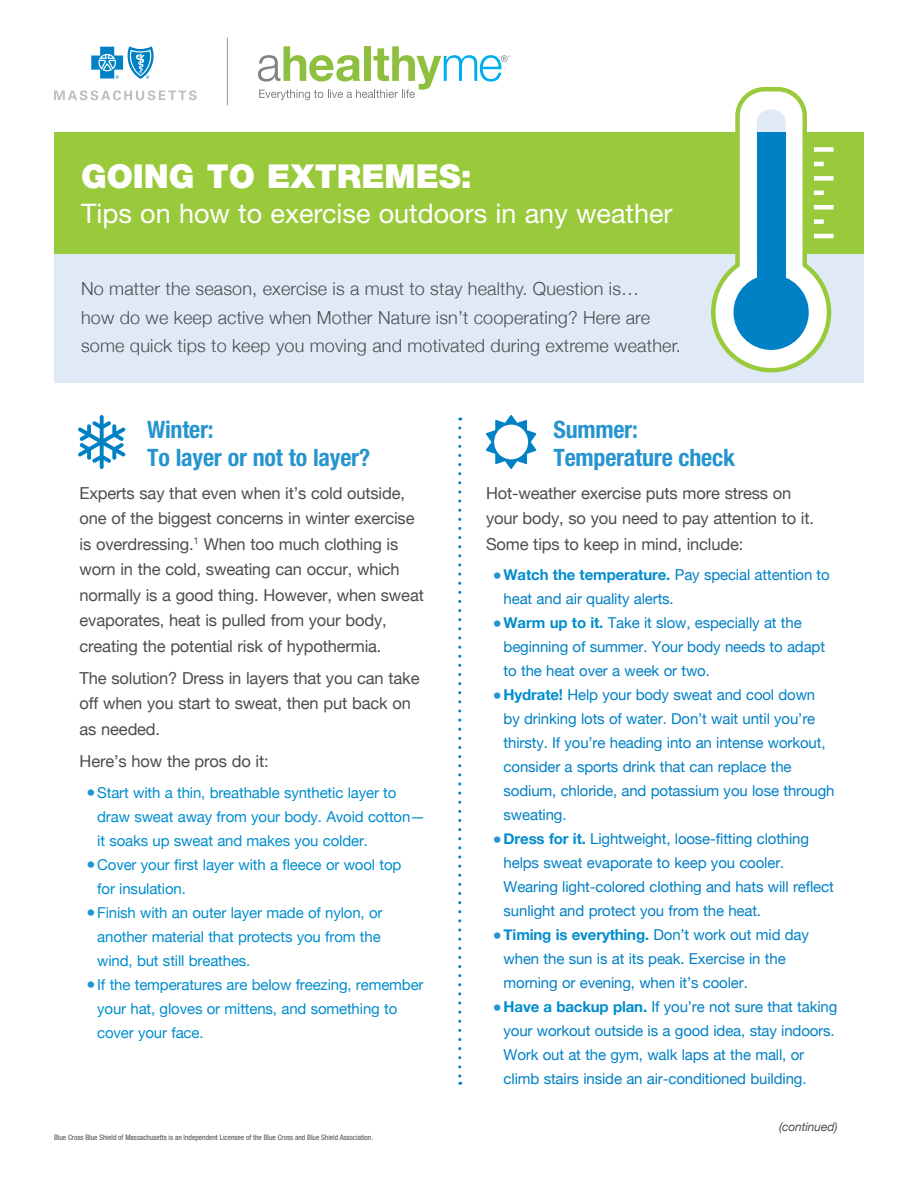
<style>
.page{position:relative;width:918px;height:1188px;background:#fff}
.page>*{position:absolute;margin:0;border:0;box-sizing:border-box;transform-origin:0 0}
.t1{font:900 33px "Helvetica Neue";color:#fff}
.t2{font:27px "Helvetica Neue";color:#fff}
.t3{font:700 condensed 24px/28.8px "Helvetica Neue";letter-spacing:-.01em;color:#2694cf}
.t4{font:300 18px/28.5px "Helvetica Neue";letter-spacing:.01em;color:#4d4d4f}
.t5{font:16.5px/25.5px "Helvetica Neue";letter-spacing:-.01em;color:#4d4d4f}
.t6{font:15px/24px "Helvetica Neue";letter-spacing:-.01em;color:#0081c6}
.t7{font:15px/24px "Helvetica Neue";letter-spacing:-.01em;color:#008dcd}
.t8{font:italic 12px "Helvetica Neue";letter-spacing:-.01em;color:#4d4d4f}
.t9{font:condensed 7.5px "Helvetica Neue";color:#4d4d4f}
.s1{font-weight:500;font-size:18px;color:#2694cf}
.s2{font-weight:700;color:#008dcd}
</style>
<div class="page">
<div style="left:54px;top:232px;width:810px;height:151px;background:#e0eaf7"></div>
<svg style="left:258px;top:46px;width:252px;height:54px"></svg>
<hr style="left:227px;top:38px;width:1px;height:67px;background:#939598">
<svg style="left:54px;top:90px;width:143px;height:10px"></svg>
<svg style="left:91px;top:46px;width:63px;height:33px"></svg>
<div style="left:54px;top:132px;width:810px;height:122px;background:#99ca3c"></div>
<svg style="left:458px;top:428px;width:3px;height:657px"></svg>
<svg style="left:78px;top:415px;width:48px;height:54px"></svg>
<svg style="left:486px;top:415px;width:50px;height:54px"></svg>
<div style="left:711px;top:252px;width:120px;height:120px;border:14px solid #99ca3c;border-radius:50%"></div>
<div style="left:735px;top:87px;width:72px;height:238px;border:14px solid #99ca3c;border-radius:22px"></div>
<div style="left:718px;top:259px;width:107px;height:107px;background:#fff;border-radius:50%"></div>
<div style="left:715px;top:257px;width:112px;height:111px;border:4px solid #fff;border-radius:50%"></div>
<div style="left:742px;top:94px;width:58px;height:224px;background:#fff;border-radius:22px"></div>
<div style="left:740px;top:91px;width:62px;height:229px;border:4px solid #fff;border-radius:22px"></div>
<svg style="left:757px;top:109px;width:29px;height:23px"></svg>
<div style="left:734px;top:275px;width:75px;height:75px;background:#0081c6;border-radius:50%"></div>
<div style="left:814px;top:147px;width:20px;height:5px;background:#fff"></div>
<hr style="left:814px;top:162px;width:10px;height:4px;background:#fff">
<div style="left:814px;top:176px;width:20px;height:5px;background:#fff"></div>
<hr style="left:814px;top:191px;width:10px;height:4px;background:#fff">
<hr style="left:814px;top:205px;width:20px;height:4px;background:#fff">
<div style="left:814px;top:219px;width:10px;height:5px;background:#fff"></div>
<hr style="left:814px;top:234px;width:20px;height:4px;background:#fff">
<div style="left:757px;top:132px;width:29px;height:151px;background:#0081c6"></div>
<h1 class="t1" style="left:81px;top:156px;width:393px">GOING TO EXTREMES:</h1>
<h2 class="t2" style="left:81px;top:198px;width:593px">Tips on how to exercise outdoors in any weather</h2>
<p class="t4" style="left:81px;top:273px;width:601px">No matter the season, exercise is a must to stay healthy. Question is…<br>how do we keep active when Mother Nature isn’t cooperating? Here are some quick tips to keep you moving and motivated during extreme weather.</p>
<h3 class="t3" style="left:147px;top:414px;width:225px">Winter:<br>To layer or not to layer?</h3>
<p class="t5" style="left:80px;top:481px;width:346px">Experts say that even when it’s cold outside, one of the biggest concerns in winter exercise is overdressing.<sup>1</sup> When too much clothing is worn in the cold, sweating can occur, which normally is a good thing. However, when sweat evaporates, heat is pulled from your body, creating the potential risk of hypothermia.</p>
<p class="t5" style="left:80px;top:666px;width:341px">The solution? Dress in layers that you can take off when you start to sweat, then put back on as needed.</p>
<p class="t5" style="left:80px;top:749px;width:191px">Here’s how the pros do it:</p>
<p class="t7" style="left:97px;top:781px;width:330px;text-indent:-11px"><span class="s1">•</span> Start with a thin, breathable synthetic layer to draw sweat away from your body. Avoid cotton— it soaks up sweat and makes you colder.</p>
<p class="t7" style="left:97px;top:853px;width:306px;text-indent:-11px"><span class="s1">•</span> Cover your first layer with a fleece or wool top for insulation.</p>
<p class="t7" style="left:97px;top:901px;width:287px;text-align:justify;text-indent:-11px"><span class="s1">•</span> Finish with an outer layer made of nylon, or another material that protects you from the wind, but still breathes.</p>
<p class="t7" style="left:97px;top:973px;width:328px;text-indent:-11px"><span class="s1">•</span> If the temperatures are below freezing, remember your hat, gloves or mittens, and something to cover your face.</p>
<p class="t9" style="left:54px;top:1133px;width:321px">Blue Cross Blue Shield of Massachusetts is an Independent Licensee of the Blue Cross and Blue Shield Association.</p>
<h3 class="t3" style="left:554px;top:414px;width:183px">Summer:<br>Temperature check</h3>
<p class="t5" style="left:486px;top:481px;width:330px">Hot-weather exercise puts more stress on your body, so you need to pay attention to it.<br>Some tips to keep in mind, include:</p>
<p class="t6" style="left:504px;top:564px;width:328px;text-indent:-11px"><span class="s1">•</span> <span class="s2">Watch the temperature.</span> Pay special attention to heat and air quality alerts.</p>
<p class="t6" style="left:504px;top:612px;width:323px;text-indent:-11px"><span class="s1">•</span> <span class="s2">Warm up to it.</span> Take it slow, especially at the beginning of summer. Your body needs to adapt to the heat over a week or two.</p>
<p class="t6" style="left:504px;top:684px;width:332px;text-indent:-11px"><span class="s1">•</span> <span class="s2">Hydrate!</span> Help your body sweat and cool down by drinking lots of water. Don’t wait until you’re thirsty. If you’re heading into an intense workout, consider a sports drink that can replace the sodium, chloride, and potassium you lose through sweating.</p>
<p class="t6" style="left:504px;top:828px;width:332px;text-indent:-11px"><span class="s1">•</span> <span class="s2">Dress for it.</span> Lightweight, loose-fitting clothing helps sweat evaporate to keep you cooler.<br>Wearing light-colored clothing and hats will reflect sunlight and protect you from the heat.</p>
<p class="t6" style="left:504px;top:924px;width:307px;text-indent:-11px"><span class="s1">•</span> <span class="s2">Timing is everything.</span> Don’t work out mid day when the sun is at its peak. Exercise in the morning or evening, when it’s cooler.</p>
<p class="t6" style="left:504px;top:996px;width:335px;text-indent:-11px"><span class="s1">•</span> <span class="s2">Have a backup plan.</span> If you’re not sure that taking your workout outside is a good idea, stay indoors.<br>Work out at the gym, walk laps at the mall, or climb stairs inside an air-conditioned building.</p>
<p class="t8" style="left:779px;top:1118px;width:60px">(continued)</p>
</div>
